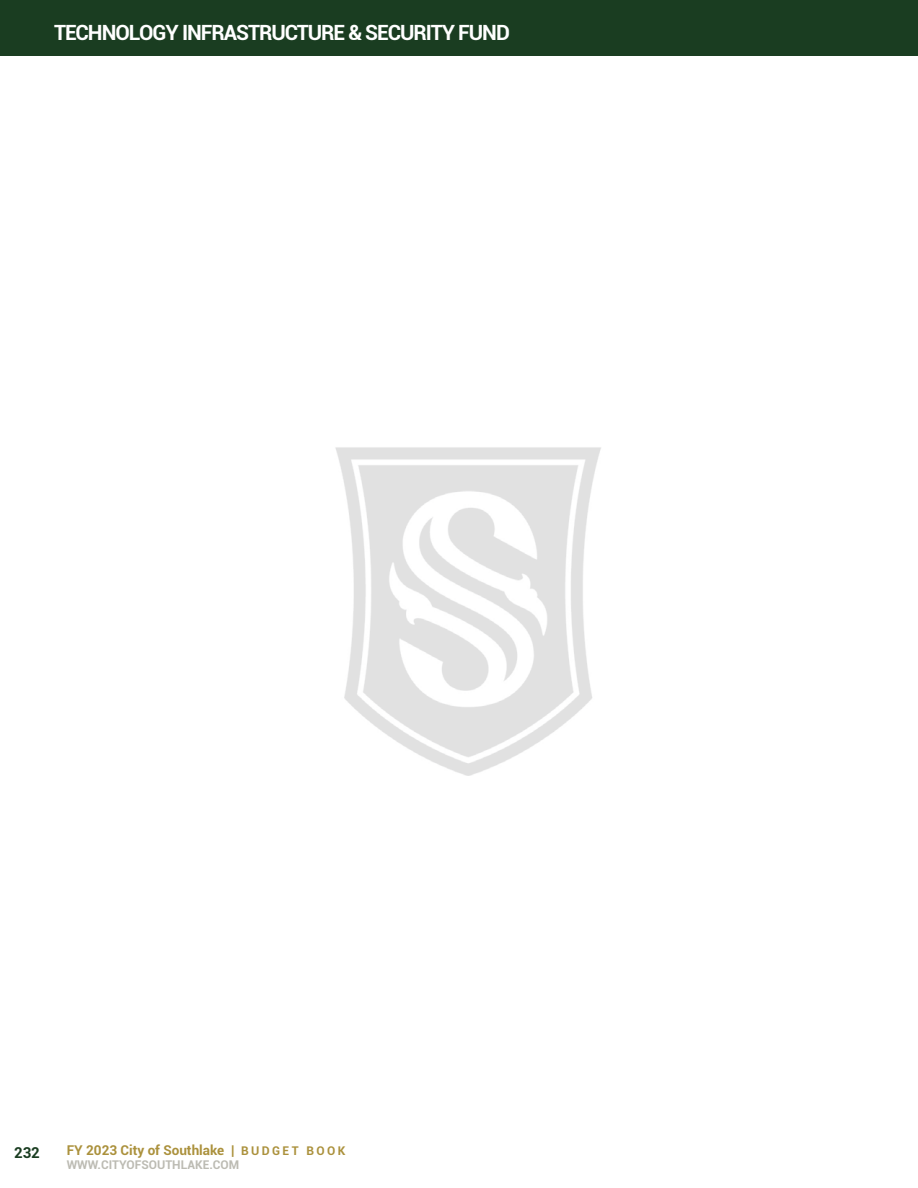
<style>
.page{position:relative;width:918px;height:1188px;background:#fff}
.page>*{position:absolute;margin:0;border:0;box-sizing:border-box;transform-origin:0 0}
.t1{font:700 21px "Roboto";letter-spacing:-.05em;color:#fff}
.t2{font:700 15px "Roboto";color:#1a3d21}
.t3{font:700 13.5px "Roboto";color:#ab913c}
.t4{font:700 12px "Roboto";color:#bcbbb3}
.s1{font-size:12px}
</style>
<div class="page">
<div style="left:0;top:0;width:918px;height:55px;background:#1a3d21"></div>
<img style="left:335px;top:447px;width:266px;height:329px">
<p class="t1" style="left:54px;top:18px;width:457px">TECHNOLOGY INFRASTRUCTURE &amp; SECURITY FUND</p>
<p class="t2" style="left:14px;top:1142px;width:27px">232</p>
<p class="t3" style="left:67px;top:1140px;width:280px">FY 2023 City of Southlake | <span class="s1">B U D G E T B O O K</span></p>
<p class="t4" style="left:67px;top:1156px;width:174px">WWW.CITYOFSOUTHLAKE.COM</p>
</div>
